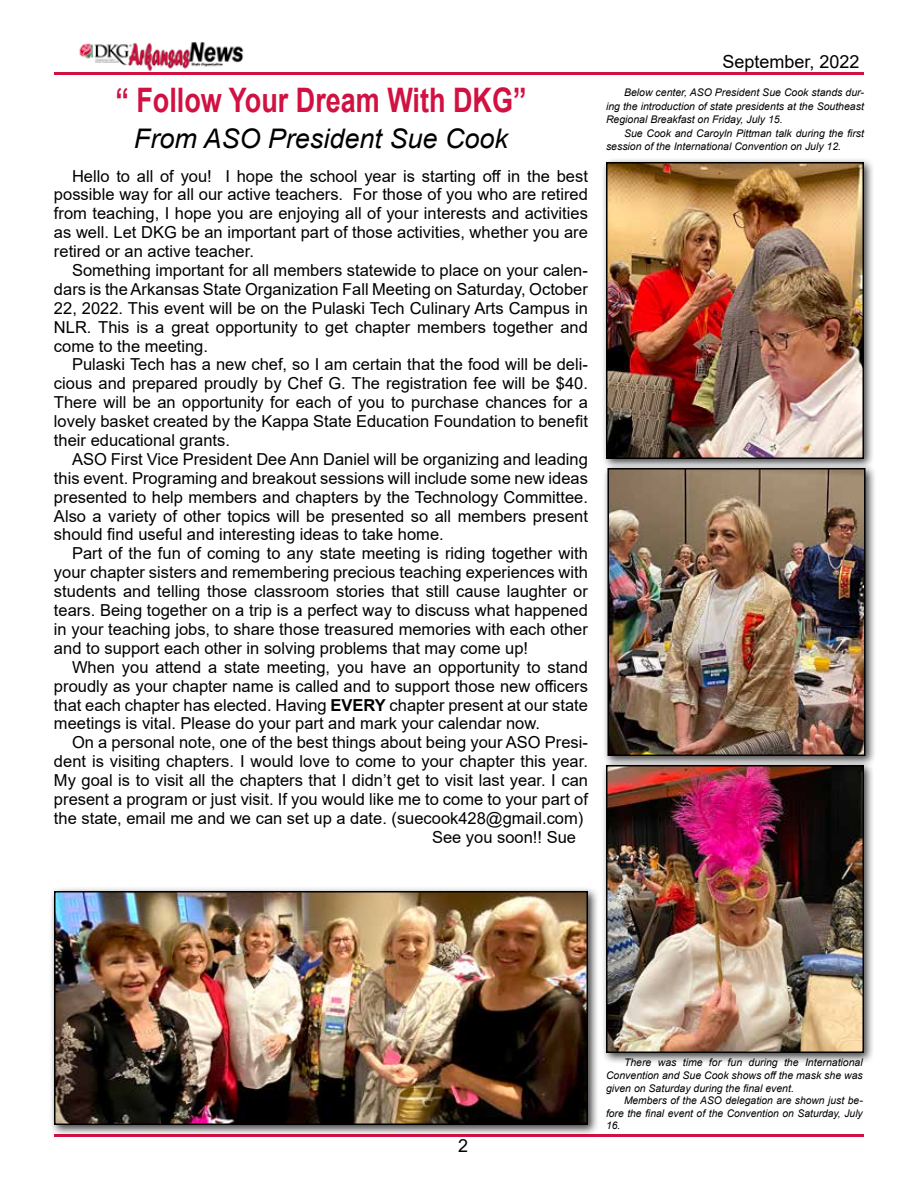
<style>
.page{position:relative;width:918px;height:1188px;background:#fff}
.page>*{position:absolute;margin:0;border:0;box-sizing:border-box;transform-origin:0 0}
.t1{font:700 33.75px "Arial";color:#d11142;scale:.8 1}
.t2{font:italic 27px "Arial";color:#000}
.t3{font:18px "Arial";color:#000}
.t4{font:16.5px/18.9px "Arial";color:#000;text-align:justify}
.t5{font:italic 10.5px/12.6px "Arial";color:#000;text-align:justify}
.s1{font-weight:700}
</style>
<div class="page">
<img style="left:79px;top:42px;width:165px;height:30px">
<hr style="left:54px;top:1134px;width:810px;height:3px;background:#d11142">
<hr style="left:54px;top:72px;width:810px;height:3px;background:#d11142">
<div style="left:602px;top:463px;width:275px;height:304px;background:#000;opacity:.75"></div>
<img style="left:611px;top:471px;width:252px;height:282px">
<div style="left:608px;top:468px;width:258px;height:288px;border:2px solid #000"></div>
<div style="left:49px;top:886px;width:550px;height:250px;background:#000;opacity:.75"></div>
<img style="left:57px;top:894px;width:528px;height:228px">
<div style="left:54px;top:891px;width:534px;height:234px;border:2px solid #000"></div>
<div style="left:601px;top:760px;width:274px;height:304px;background:#000;opacity:.75"></div>
<img style="left:609px;top:768px;width:252px;height:282px">
<div style="left:606px;top:765px;width:258px;height:288px;border:2px solid #000"></div>
<div style="left:601px;top:157px;width:274px;height:313px;background:#000;opacity:.75"></div>
<img style="left:609px;top:165px;width:252px;height:291px">
<div style="left:606px;top:162px;width:258px;height:297px;border:2px solid #000"></div>
<h1 class="t1" style="left:115px;top:76px;width:516px">“ Follow Your Dream With DKG”</h1>
<h2 class="t2" style="left:134px;top:121px;width:376px">From ASO President Sue Cook</h2>
<p class="t4" style="left:54px;top:166px;width:535px;text-indent:18px">Hello to all of you! I hope the school year is starting off in the best possible way for all our active teachers. For those of you who are retired from teaching, I hope you are enjoying all of your interests and activities as well. Let DKG be an important part of those activities, whether you are retired or an active teacher.</p>
<p class="t4" style="left:54px;top:261px;width:536px;text-indent:18px">Something important for all members statewide to place on your calen&shy;dars is the Arkansas State Organization Fall Meeting on Saturday, October 22, 2022. This event will be on the Pulaski Tech Culinary Arts Campus in NLR. This is a great opportunity to get chapter members together and come to the meeting.</p>
<p class="t4" style="left:54px;top:355px;width:536px;text-indent:18px">Pulaski Tech has a new chef, so I am certain that the food will be deli&shy;cious and prepared proudly by Chef G. The registration fee will be $40.<br>There will be an opportunity for each of you to purchase chances for a lovely basket created by the Kappa State Education Foundation to benefit their educational grants.</p>
<p class="t4" style="left:54px;top:450px;width:535px;text-indent:18px">ASO First Vice President Dee Ann Daniel will be organizing and leading this event. Programing and breakout sessions will include some new ideas presented to help members and chapters by the Technology Committee.<br>Also a variety of other topics will be presented so all members present should find useful and interesting ideas to take home.</p>
<p class="t4" style="left:54px;top:544px;width:535px;text-indent:18px">Part of the fun of coming to any state meeting is riding together with your chapter sisters and remembering precious teaching experiences with students and telling those classroom stories that still cause laughter or tears. Being together on a trip is a perfect way to discuss what happened in your teaching jobs, to share those treasured memories with each other and to support each other in solving problems that may come up!</p>
<p class="t4" style="left:54px;top:657px;width:536px;text-indent:18px">When you attend a state meeting, you have an opportunity to stand proudly as your chapter name is called and to support those new officers that each chapter has elected. Having <span class="s1">EVERY</span> chapter present at our state meetings is vital. Please do your part and mark your calendar now.</p>
<p class="t4" style="left:72px;top:733px;width:518px">On a personal note, one of the best things about being your ASO Presi-</p>
<p class="t4" style="left:54px;top:752px;width:535px">dent is visiting chapters. I would love to come to your chapter this year.</p>
<p class="t4" style="left:54px;top:771px;width:536px">My goal is to visit all the chapters that I didn’t get to visit last year. I can</p>
<p class="t4" style="left:54px;top:790px;width:535px">present a program or just visit. If you would like me to come to your part of</p>
<p class="t4" style="left:54px;top:809px;width:531px">the state, email me and we can set up a date. (suecook428@gmail.com)</p>
<p class="t4" style="left:432px;top:827px;width:146px">See you soon!! Sue</p>
<p class="t3" style="left:722px;top:49px;width:139px">September, 2022</p>
<p class="t5" style="left:606px;top:86px;width:260px;line-height:13.5px;text-indent:18px">Below center, ASO President Sue Cook stands dur&shy;ing the introduction of state presidents at the Southeast Regional Breakfast on Friday, July 15.</p>
<p class="t5" style="left:606px;top:126px;width:259px;line-height:13.5px;text-indent:18px">Sue Cook and Caroyln Pittman talk during the first session of the International Convention on July 12.</p>
<p class="t3" style="left:458px;top:1134px;width:12px">2</p>
<p class="t5" style="left:606px;top:1057px;width:258px;text-indent:18px">There was time for fun during the International Convention and Sue Cook shows off the mask she was given on Saturday during the final event.</p>
<p class="t5" style="left:606px;top:1094px;width:258px;text-indent:18px">Members of the ASO delegation are shown just be&shy;fore the final event of the Convention on Saturday, July 16.</p>
</div>
